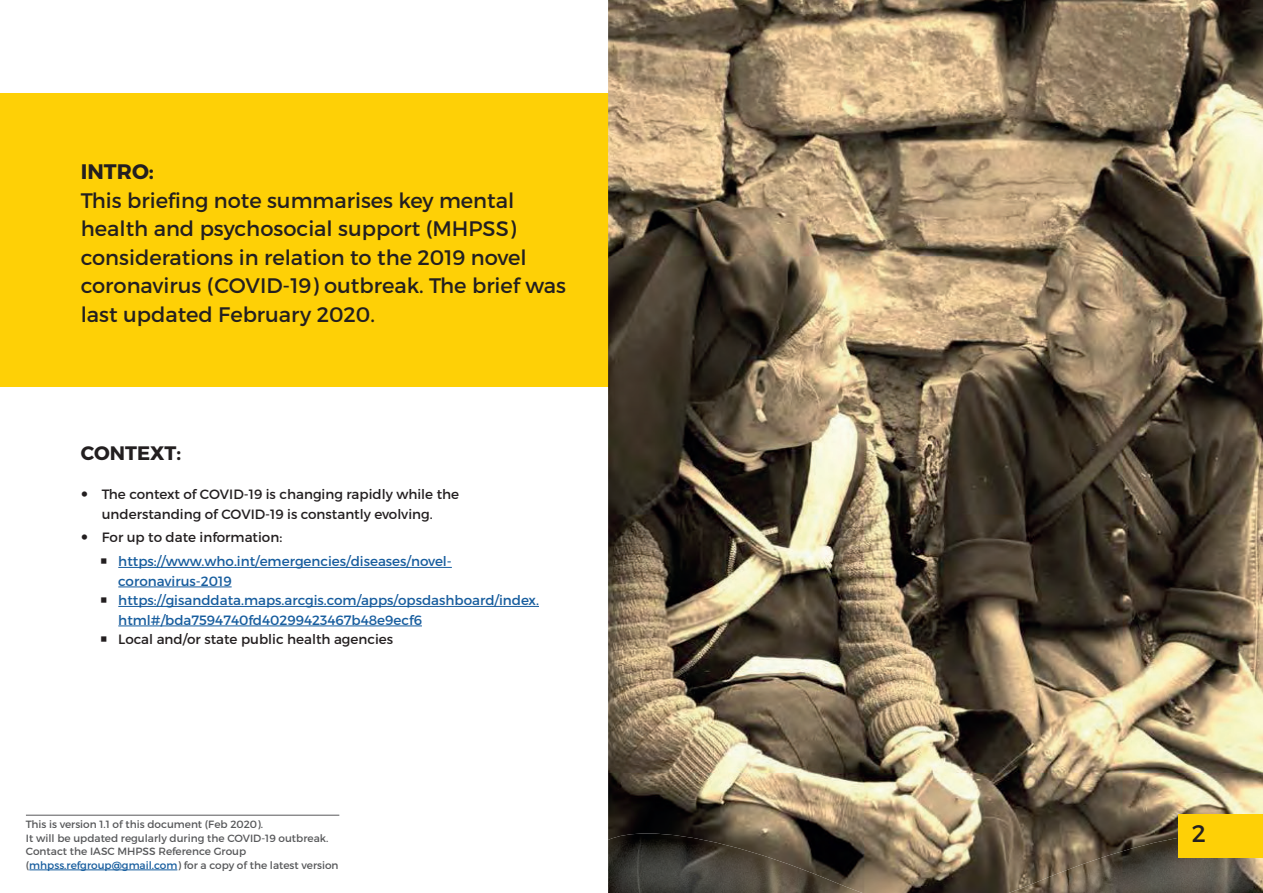
<style>
.page{position:relative;width:1263px;height:893px;background:#fff}
.page>*{position:absolute;margin:0;border:0;box-sizing:border-box;transform-origin:0 0}
.t1{font:24px "Montserrat";color:#231f20}
.t2{font:21px/28.5px "Montserrat";color:#231f20}
.t3{font:700 21px "Montserrat";color:#231f20}
.t4{font:700 19.5px "Montserrat";color:#231f20}
.t5{font:13.5px/19.5px "Montserrat";color:#175d9e}
.t6{font:13.5px/19.5px "Montserrat";color:#231f20}
.t7{font:10.5px/13.5px "Montserrat";color:#57585a}
.s1{color:#175d9e}
</style>
<div class="page">
<hr style="left:26px;top:815px;width:313px;height:1px;background:#57585a">
<hr style="left:29px;top:870px;width:148px;height:1px;background:#175d9e">
<div style="left:0;top:94px;width:635px;height:293px;background:#fed006"></div>
<img style="left:608px;top:0;width:655px;height:893px">
<img style="left:608px;top:833px;width:254px;height:60px">
<img style="left:1009px;top:833px;width:254px;height:60px">
<div style="left:1178px;top:814px;width:85px;height:44px;background:#fed006"></div>
<hr style="left:118px;top:567px;width:334px;height:1px;background:#175d9e">
<hr style="left:118px;top:587px;width:114px;height:1px;background:#175d9e">
<hr style="left:118px;top:606px;width:421px;height:1px;background:#175d9e">
<hr style="left:118px;top:626px;width:304px;height:1px;background:#175d9e">
<h2 class="t3" style="left:81px;top:159px;width:75px">INTRO:</h2>
<h2 class="t2" style="left:81px;top:186px;width:487px">This briefing note summarises key mental health and psychosocial support (MHPSS) considerations in relation to the 2019 novel coronavirus (COVID-19) outbreak. The brief was last updated February 2020.</h2>
<h3 class="t4" style="left:81px;top:441px;width:102px">CONTEXT:</h3>
<p class="t6" style="left:102px;top:484px;width:359px">The context of COVID-19 is changing rapidly while the understanding of COVID-19 is constantly evolving.</p>
<p class="t6" style="left:102px;top:528px;width:182px">For up to date information:</p>
<p class="t5" style="left:118px;top:551px;width:422px">https://www.who.int/emergencies/diseases/novel&shy;coronavirus-2019 https://gisanddata.maps.arcgis.com/apps/opsdashboard/index. html#/bda7594740fd40299423467b48e9ecf6</p>
<p class="t6" style="left:118px;top:629px;width:276px">Local and/or state public health agencies</p>
<p class="t7" style="left:26px;top:818px;width:314px">This is version 1.1 of this document (Feb 2020).<br>It will be updated regularly during the COVID-19 outbreak.<br>Contact the IASC MHPSS Reference Group (<span class="s1">mhpss.refgroup@gmail.com</span>) for a copy of the latest version</p>
<h1 class="t1" style="left:1192px;top:818px;width:16px">2</h1>
</div>
